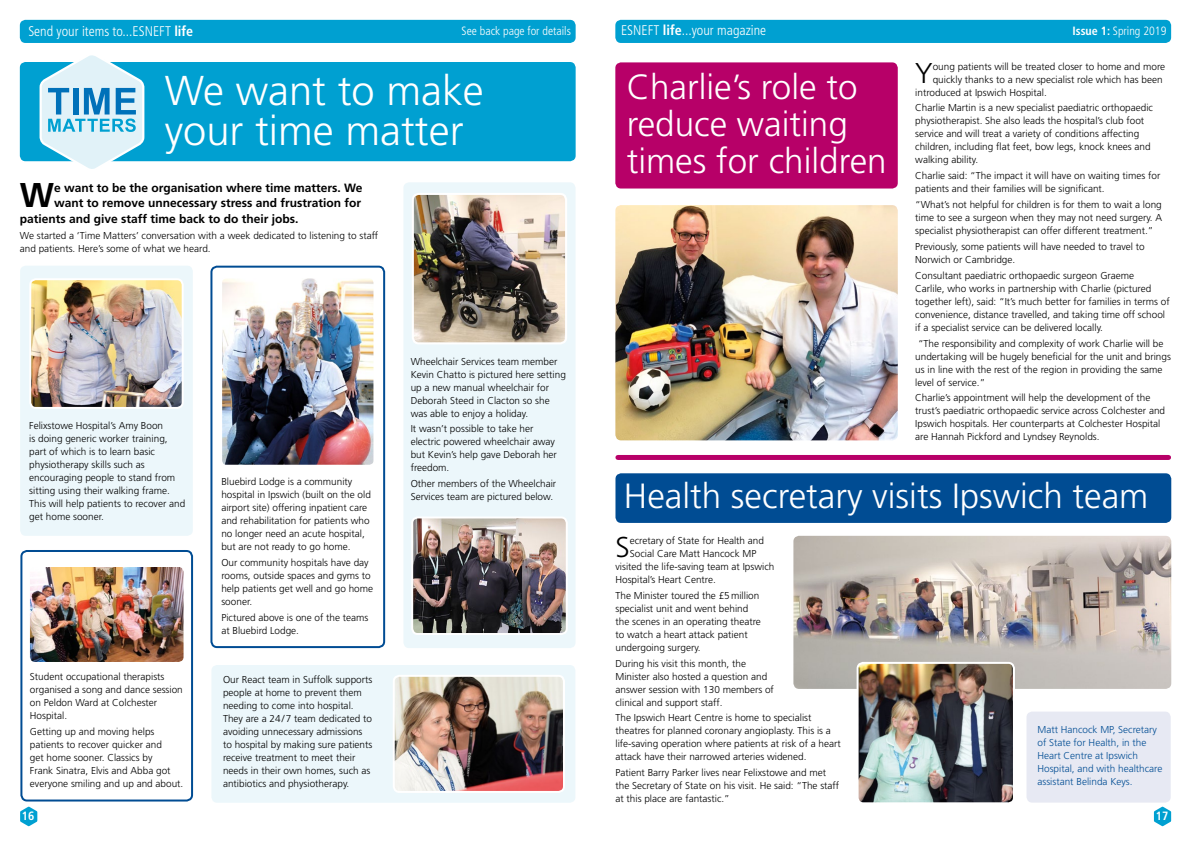
<style>
.page{position:relative;width:1191px;height:842px;background:#fff}
.page>*{position:absolute;margin:0;border:0;box-sizing:border-box;transform-origin:0 0}
.t1{font:300 41.7px/40.2px "Frutiger";color:#fff}
.t2{font:300 35px/37px "Frutiger";color:#fff}
.t3{font:700 34.3px "Frutiger";color:#000}
.t4{font:300 28.6px "Frutiger";color:#000}
.t5{font:300 condensed 14px "Frutiger";color:#fff}
.t6{font:700 12px "Frutiger";color:#000}
.t7{font:300 condensed 12px "Frutiger";color:#fff}
.t8{font:700 condensed 12px "Frutiger";color:#fff}
.t9{font:300 10px/13px "Frutiger";color:#000}
.t10{font:300 10px/13px "Frutiger";color:#004c93}
.s1{font-weight:700}
</style>
<div class="page">
<div style="left:20px;top:20px;width:555px;height:23px;background:#00a0d1;border-radius:6px"></div>
<div style="left:615px;top:20px;width:556px;height:23px;background:#00a0d1;border-radius:6px"></div>
<svg style="left:20px;top:806px;width:17px;height:20px"></svg>
<svg style="left:1154px;top:806px;width:17px;height:20px"></svg>
<div style="left:20px;top:62px;width:555px;height:99px;background:#00a0d1;border-radius:6px"></div>
<div style="left:20px;top:550px;width:173px;height:251px;border:2px solid #004c93;border-radius:6px"></div>
<div style="left:211px;top:665px;width:364px;height:138px;background:#ecf7fb;border-radius:6px"></div>
<div style="left:20px;top:266px;width:173px;height:270px;background:#ecf7fb;border-radius:6px"></div>
<div style="left:210px;top:266px;width:175px;height:382px;border:2px solid #004c93;border-radius:6px"></div>
<svg style="left:38px;top:55px;width:107px;height:114px"></svg>
<img style="left:32px;top:281px;width:149px;height:125px">
<div style="left:29px;top:278px;width:155px;height:131px;border:2px solid #fff;border-radius:6px"></div>
<img style="left:30px;top:567px;width:153px;height:95px">
<img style="left:396px;top:678px;width:166px;height:112px">
<div style="left:393px;top:675px;width:172px;height:118px;border:2px solid #fff;border-radius:6px"></div>
<div style="left:403px;top:182px;width:172px;height:466px;background:#ecf7fb;border-radius:6px"></div>
<img style="left:415px;top:196px;width:149px;height:145px">
<div style="left:412px;top:193px;width:155px;height:151px;border:2px solid #fff;border-radius:6px"></div>
<img style="left:414px;top:519px;width:151px;height:113px">
<div style="left:411px;top:516px;width:157px;height:119px;border:2px solid #fff;border-radius:6px"></div>
<img style="left:223px;top:280px;width:149px;height:183px">
<div style="left:220px;top:277px;width:155px;height:189px;border:2px solid #fff;border-radius:5px"></div>
<div style="left:615px;top:62px;width:282px;height:127px;background:#b70068;border-radius:6px"></div>
<div style="left:618px;top:455px;width:550px;height:5px;background:#b70068"></div>
<img style="left:615px;top:205px;width:282px;height:235px">
<div style="left:615px;top:473px;width:556px;height:50px;background:#004c93;border-radius:6px"></div>
<div style="left:1026px;top:711px;width:144px;height:91px;background:#e7e9f3;border-radius:6px"></div>
<img style="left:793px;top:536px;width:378px;height:153px">
<img style="left:857px;top:663px;width:157px;height:138px">
<div style="left:856px;top:662px;width:159px;height:142px;border:2px solid #fff;border-radius:6px"></div>
<h3 class="t5" style="left:28px;top:23px;width:166px">Send your items to...ESNEFT <span class="s1">life</span></h3>
<p class="t7" style="left:461px;top:25px;width:111px">See back page for details</p>
<h3 class="t5" style="left:621px;top:23px;width:147px">ESNEFT <span class="s1">life</span>...your magazine</h3>
<p class="t7" style="left:1072px;top:24px;width:95px"><span class="s1">Issue 1:</span> Spring 2019</p>
<h1 class="t1" style="left:165px;top:71px;width:320px">We want to make your time matter</h1>
<h3 class="t3" style="left:20px;top:175px;width:36px">W</h3>
<p class="t6" style="left:54px;top:180px;width:310px">e want to be the organisation where time matters. We</p>
<p class="t6" style="left:54px;top:196px;width:308px">want to remove unnecessary stress and frustration for</p>
<p class="t6" style="left:20px;top:212px;width:280px">patients and give staff time back to do their jobs.</p>
<p class="t9" style="left:20px;top:229px;width:360px">We started a ‘Time Matters’ conversation with a week dedicated to listening to staff and patients. Here’s some of what we heard.</p>
<p class="t9" style="left:29px;top:419px;width:157px">Felixstowe Hospital’s Amy Boon<br>is doing generic worker training, part of which is to learn basic physiotherapy skills such as encouraging people to stand from sitting using their walking frame.<br>This will help patients to recover and get home sooner.</p>
<p class="t9" style="left:30px;top:671px;width:154px">Student occupational therapists organised a song and dance session on Peldon Ward at Colchester<br>Hospital.</p>
<p class="t9" style="left:30px;top:725px;width:155px">Getting up and moving helps patients to recover quicker and<br>get home sooner. Classics by<br>Frank Sinatra, Elvis and Abba got everyone smiling and up and about.</p>
<p class="t9" style="left:221px;top:476px;width:151px">Bluebird Lodge is a community hospital in Ipswich (built on the old airport site) offering inpatient care and rehabilitation for patients who no longer need an acute hospital, but are not ready to go home.</p>
<p class="t9" style="left:221px;top:556px;width:153px">Our community hospitals have day rooms, outside spaces and gyms to help patients get well and go home sooner.</p>
<p class="t9" style="left:221px;top:611px;width:149px">Pictured above is one of the teams at Bluebird Lodge.</p>
<p class="t9" style="left:223px;top:673px;width:151px">Our React team in Suffolk supports people at home to prevent them needing to come into hospital.<br>They are a 24/7 team dedicated to avoiding unnecessary admissions to hospital by making sure patients receive treatment to meet their needs in their own homes, such as antibiotics and physiotherapy.</p>
<p class="t9" style="left:411px;top:355px;width:157px">Wheelchair Services team member<br>Kevin Chatto is pictured here setting up a new manual wheelchair for<br>Deborah Steed in Clacton so she was able to enjoy a holiday.</p>
<p class="t9" style="left:411px;top:423px;width:148px">It wasn’t possible to take her electric powered wheelchair away but Kevin’s help gave Deborah her freedom.</p>
<p class="t9" style="left:411px;top:477px;width:147px">Other members of the Wheelchair<br>Services team are pictured below.</p>
<h2 class="t2" style="left:626px;top:69px;width:261px">Charlie’s role to reduce waiting times for children</h2>
<h3 class="t4" style="left:915px;top:56px;width:19px">Y</h3>
<p class="t9" style="left:932px;top:60px;width:234px">oung patients will be treated closer to home and more</p>
<p class="t9" style="left:932px;top:73px;width:231px">quickly thanks to a new specialist role which has been</p>
<p class="t9" style="left:915px;top:86px;width:133px">introduced at Ipswich Hospital.</p>
<p class="t9" style="left:915px;top:102px;width:239px">Charlie Martin is a new specialist paediatric orthopaedic physiotherapist. She also leads the hospital’s club foot service and will treat a variety of conditions affecting children, including flat feet, bow legs, knock knees and walking ability.</p>
<p class="t9" style="left:915px;top:169px;width:247px">Charlie said: “The impact it will have on waiting times for patients and their families will be significant.</p>
<p class="t9" style="left:915px;top:198px;width:248px;text-align:justify">“What’s not helpful for children is for them to wait a long time to see a surgeon when they may not need surgery. A specialist physiotherapist can offer different treatment.”</p>
<p class="t9" style="left:915px;top:240px;width:231px">Previously, some patients will have needed to travel to<br>Norwich or Cambridge.</p>
<p class="t9" style="left:915px;top:269px;width:256px">Consultant paediatric orthopaedic surgeon Graeme<br>Carlile, who works in partnership with Charlie (pictured together left), said: “It’s much better for families in terms of convenience, distance travelled, and taking time off school if a specialist service can be delivered locally.</p>
<p class="t9" style="left:915px;top:337px;width:257px">“The responsibility and complexity of work Charlie will be undertaking will be hugely beneficial for the unit and brings us in line with the rest of the region in providing the same level of service.”</p>
<p class="t9" style="left:915px;top:392px;width:251px">Charlie’s appointment will help the development of the trust’s paediatric orthopaedic service across Colchester and Ipswich hospitals. Her counterparts at Colchester Hospital are Hannah Pickford and Lyndsey Reynolds.</p>
<h2 class="t2" style="left:624px;top:477px;width:526px">Health secretary visits Ipswich team</h2>
<h3 class="t4" style="left:615px;top:531px;width:16px">S</h3>
<p class="t9" style="left:630px;top:534px;width:136px">ecretary of State for Health and</p>
<p class="t9" style="left:630px;top:547px;width:128px">Social Care Matt Hancock MP</p>
<p class="t9" style="left:615px;top:560px;width:160px">visited the life-saving team at Ipswich</p>
<p class="t9" style="left:615px;top:573px;width:102px">Hospital’s Heart Centre.</p>
<p class="t9" style="left:615px;top:589px;width:147px">The Minister toured the £5million specialist unit and went behind the scenes in an operating theatre to watch a heart attack patient undergoing surgery.</p>
<p class="t9" style="left:615px;top:657px;width:160px">During his visit this month, the<br>Minister also hosted a question and answer session with 130 members of clinical and support staff.</p>
<p class="t9" style="left:615px;top:712px;width:227px">The Ipswich Heart Centre is home to specialist theatres for planned coronary angioplasty. This is a life-saving operation where patients at risk of a heart attack have their narrowed arteries widened.</p>
<p class="t9" style="left:615px;top:766px;width:225px">Patient Barry Parker lives near Felixstowe and met the Secretary of State on his visit. He said: “The staff at this place are fantastic.”</p>
<p class="t10" style="left:1037px;top:723px;width:126px">Matt Hancock MP, Secretary of State for Health, in the<br>Heart Centre at Ipswich<br>Hospital, and with healthcare assistant Belinda Keys.</p>
<p class="t8" style="left:22px;top:808px;width:14px">16</p>
<p class="t8" style="left:1155px;top:808px;width:14px">17</p>
</div>
